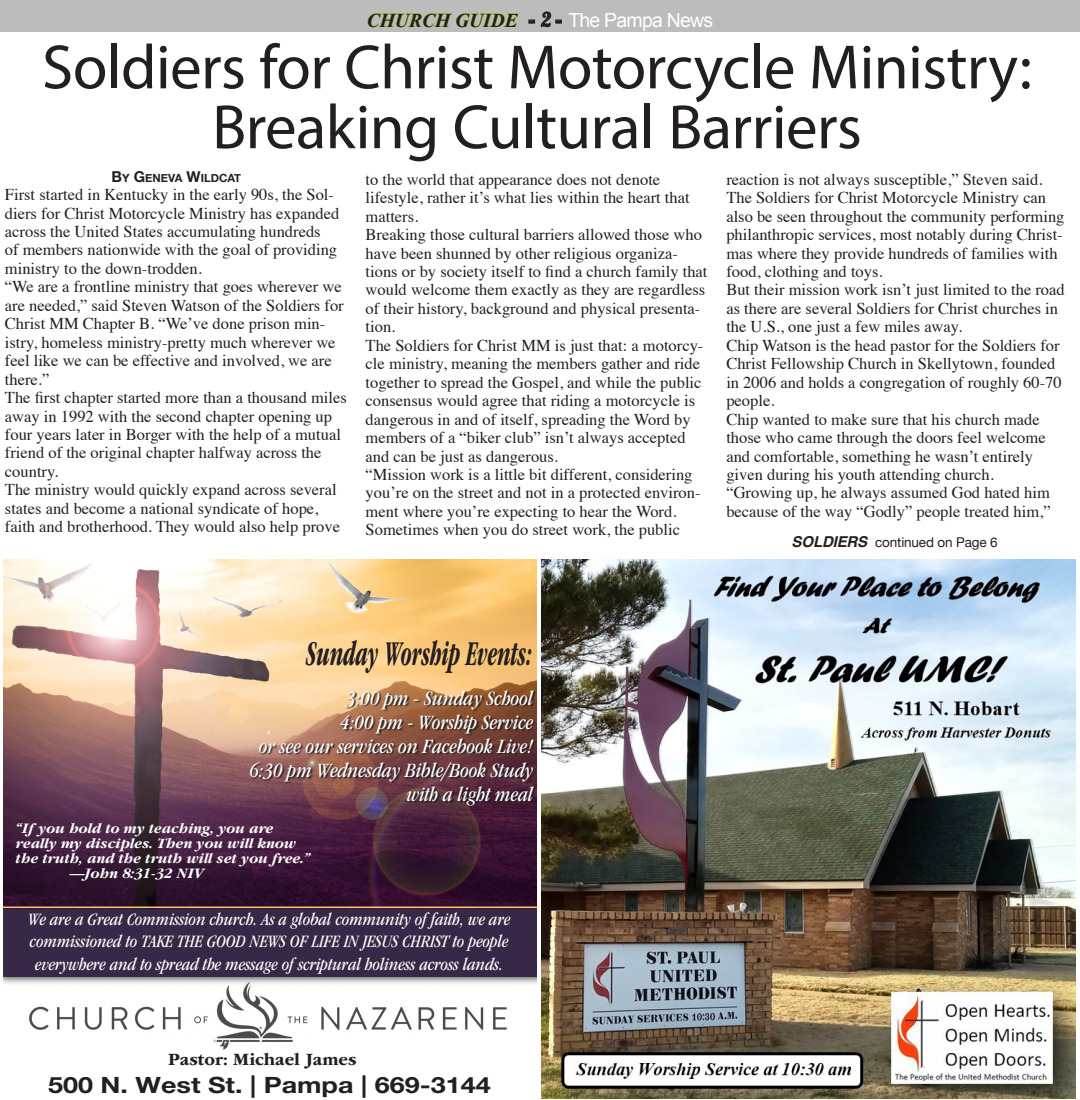
<style>
.page{position:relative;width:1080px;height:1100px;background:#fff}
.page>*{position:absolute;margin:0;border:0;box-sizing:border-box;transform-origin:0 0}
.HeadGarm{font:63px/59.8px "Myriad Pro";letter-spacing:-.01em;color:#231f20;text-align:center}
.t1{font:italic 700 condensed 36px "ITC Garamond Std";color:#231f20;scale:.67 1}
.t2{font:700 22.5px "Helvetica Neue LT Std";color:#231f20;scale:1.2 1}
.t3{font:italic condensed 21px/24px "ITC Garamond Std";color:#fff;text-align:right}
.t4{font:19.5px "Arial";letter-spacing:-.04em;color:#fff}
.t5{font:italic condensed 18px/22.5px "ITC Garamond Std";color:#fff;text-align:justify}
.t6{font:700 18px "ITC Garamond Std";color:#231f20}
.t7{font:16.5px/18.5px "Times";color:#231f20}
.t8{font:italic 700 15px "Garamond";color:#fff}
.t9{font:13.5px "Helvetica Neue";letter-spacing:-.01em;color:#231f20}
.Byline1{font:700 11.25px "Helvetica Neue";color:#231f20}
.s1{font-family:"Times New Roman";font-weight:700;font-style:italic;color:#a1c43a}
.s2{font-weight:900;color:#231f20}
.s3{font-family:"Lobster";color:#231f20}
.s4{font-size:15px}
.s5{font-family:"Helvetica";font-weight:700;font-style:italic;font-size:15px}
</style>
<div class="page">
<div style="left:0;top:0;width:1080px;height:31px;background:#bdbcbc"></div>
<img style="left:3px;top:559px;width:534px;height:345px">
<svg style="left:250px;top:690px;width:286px;height:118px;background:#84584d"></svg>
<img style="left:29px;top:986px;width:478px;height:63px">
<div style="left:3px;top:904px;width:534px;height:82px;background:#231f20;opacity:.75"></div>
<div style="left:3px;top:908px;width:534px;height:68px;background:#382847"></div>
<hr style="left:3px;top:906px;width:534px;height:2px;background:#feca76">
<img style="left:542px;top:559px;width:534px;height:539px">
<p class="t4" style="left:367px;top:7px;width:348px"><span class="s1">CHURCH GUIDE</span> <span class="s2">-</span> <span class="s3">2</span> <span class="s2">-</span> The Pampa News</p>
<p class="HeadGarm" style="left:42px;top:36px;width:991px">Soldiers for Christ Motorcycle Ministry:<br>Breaking Cultural Barriers</p>
<p class="Byline1" style="left:112px;top:169px;width:131px"><span class="s4">B</span>Y <span class="s4">G</span>ENEVA <span class="s4">W</span>ILDCAT</p>
<p class="t7" style="left:5px;top:184px;width:336px">First started in Kentucky in the early 90s, the Sol&shy;diers for Christ Motorcycle Ministry has expanded across the United States accumulating hundreds<br>of members nationwide with the goal of providing ministry to the down-trodden.</p>
<p class="t7" style="left:5px;top:276px;width:340px">“We are a frontline ministry that goes wherever we are needed,” said Steven Watson of the Soldiers for Christ MM Chapter B. “We’ve done prison min&shy;istry, homeless ministry-pretty much wherever we feel like we can be effective and involved, we are there.”</p>
<p class="t7" style="left:5px;top:387px;width:343px">The first chapter started more than a thousand miles away in 1992 with the second chapter opening up four years later in Borger with the help of a mutual friend of the original chapter halfway across the country.</p>
<p class="t7" style="left:5px;top:479px;width:337px">The ministry would quickly expand across several states and become a national syndicate of hope, faith and brotherhood. They would also help prove</p>
<p class="t7" style="left:366px;top:168px;width:325px">to the world that appearance does not denote lifestyle, rather it’s what lies within the heart that matters.</p>
<p class="t7" style="left:366px;top:224px;width:343px">Breaking those cultural barriers allowed those who have been shunned by other religious organiza&shy;tions or by society itself to find a church family that would welcome them exactly as they are regardless of their history, background and physical presenta&shy;tion.</p>
<p class="t7" style="left:366px;top:334px;width:339px">The Soldiers for Christ MM is just that: a motorcy&shy;cle ministry, meaning the members gather and ride together to spread the Gospel, and while the public consensus would agree that riding a motorcycle is dangerous in and of itself, spreading the Word by members of a “biker club” isn’t always accepted and can be just as dangerous.</p>
<p class="t7" style="left:366px;top:464px;width:336px">“Mission work is a little bit different, considering you’re on the street and not in a protected environ&shy;ment where you’re expecting to hear the Word.<br>Sometimes when you do street work, the public</p>
<p class="t7" style="left:726px;top:168px;width:318px">reaction is not always susceptible,” Steven said.</p>
<p class="t7" style="left:726px;top:187px;width:340px">The Soldiers for Christ Motorcycle Ministry can also be seen throughout the community performing philanthropic services, most notably during Christ&shy;mas where they provide hundreds of families with food, clothing and toys.</p>
<p class="t7" style="left:726px;top:279px;width:340px">But their mission work isn’t just limited to the road as there are several Soldiers for Christ churches in the U.S., one just a few miles away.</p>
<p class="t7" style="left:726px;top:334px;width:337px">Chip Watson is the head pastor for the Soldiers for Christ Fellowship Church in Skellytown, founded in 2006 and holds a congregation of roughly 60-70 people.</p>
<p class="t7" style="left:726px;top:408px;width:321px">Chip wanted to make sure that his church made those who came through the doors feel welcome and comfortable, something he wasn’t entirely given during his youth attending church.</p>
<p class="t7" style="left:726px;top:482px;width:326px">“Growing up, he always assumed God hated him because of the way “Godly” people treated him,”</p>
<p class="t9" style="left:792px;top:533px;width:208px"><span class="s5">SOLDIERS</span> continued on Page 6</p>
<p class="t1" style="left:306px;top:634px;width:339px">Sunday Worship Events:</p>
<p class="t3" style="left:249px;top:687px;width:285px">3:00 pm - Sunday School<br>4:00 pm - Worship Service<br>or see our services on Facebook Live!<br>6:30 pm Wednesday Bible/Book Study with a light meal</p>
<p class="t8" style="left:15px;top:820px;width:259px">“If you hold to my teaching, you are</p>
<p class="t8" style="left:15px;top:835px;width:282px">really my disciples. Then you will know</p>
<p class="t8" style="left:15px;top:850px;width:296px">the truth, and the truth will set you free.”</p>
<p class="t8" style="left:69px;top:865px;width:135px">—John 8:31-32 NIV</p>
<p class="t5" style="left:28px;top:908px;width:484px">We are a Great Commission church. As a global community of faith, we are commissioned to TAKE THE GOOD NEWS OF LIFE IN JESUS CHRIST to people everywhere and to spread the message of scriptural holiness across lands.</p>
<p class="t6" style="left:168px;top:1049px;width:190px">Pastor: Michael James</p>
<p class="t2" style="left:48px;top:1071px;width:370px">500 N. West St. | Pampa | 669-3144</p>
</div>
